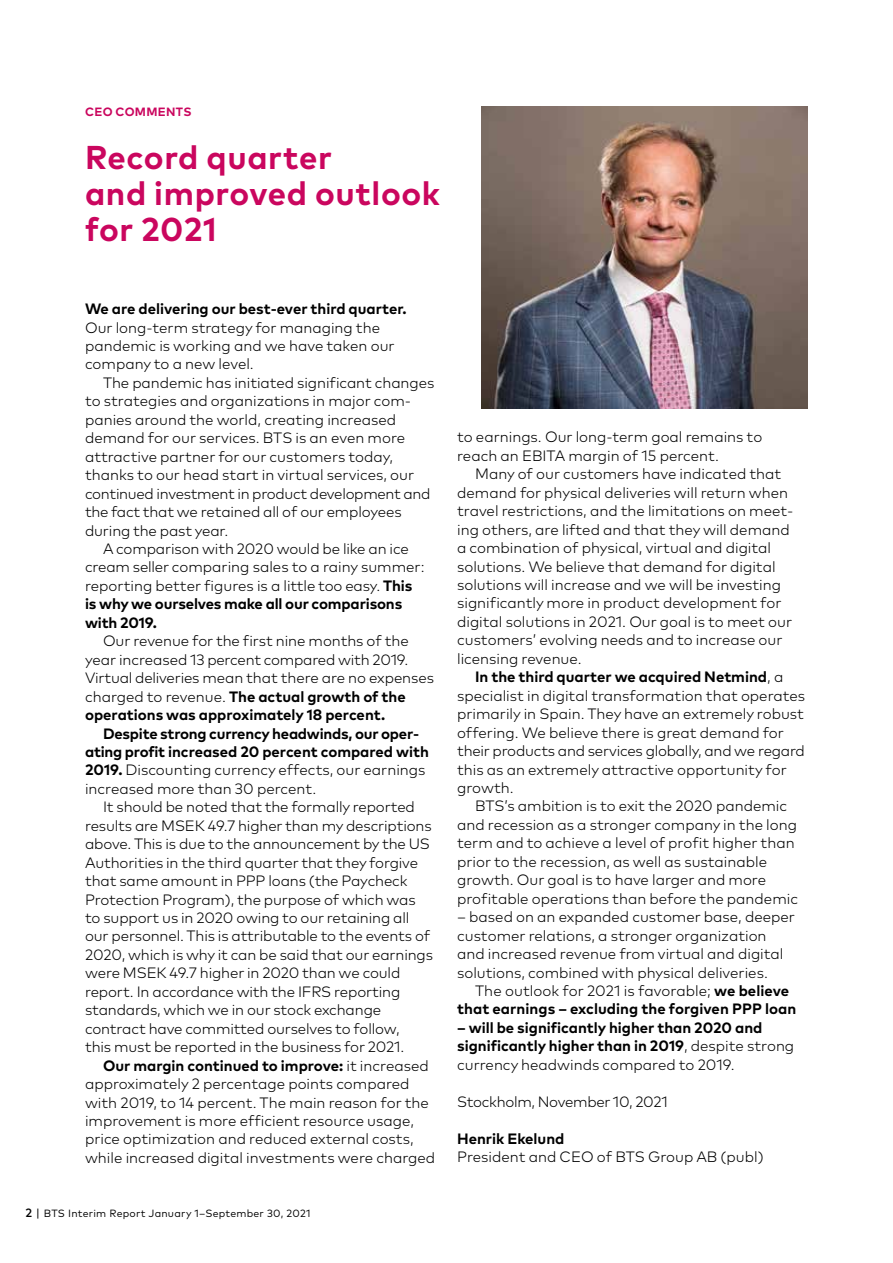
<style>
.page{position:relative;width:893px;height:1263px;background:#fff}
.page>*{position:absolute;margin:0;border:0;box-sizing:border-box;transform-origin:0 0}
.t1{font:700 33px/36px "Mark OT";letter-spacing:.02em;color:#ca065e}
.t2{font:300 15px/18.5px "Mark OT";color:#000}
.t3{font:700 15px/18.5px "Mark OT";color:#000}
.t4{font:300 15px "Mark OT";letter-spacing:-.02em;color:#000}
.t5{font:700 12px "Mark OT";letter-spacing:.025em;color:#ca065e}
.t6{font:10.5px "Mark OT";letter-spacing:.02em;color:#000}
.s1{font-weight:700}
.s2{font-weight:300}
.s3{font-weight:500;font-size:12px}
.s4{font-size:12px}
</style>
<div class="page">
<img style="left:482px;top:106px;width:326px;height:302px">
<p class="t5" style="left:85px;top:104px;width:108px">CEO COMMENTS</p>
<h1 class="t1" style="left:85px;top:138px;width:356px">Record quarter<br>and improved outlook for 2021</h1>
<p class="t3" style="left:85px;top:299px;width:323px">We are delivering our best-ever third quarter.</p>
<p class="t2" style="left:85px;top:318px;width:311px">Our long-term strategy for managing the pandemic is working and we have taken our company to a new level.</p>
<p class="t2" style="left:103px;top:373px;width:333px">The pandemic has initiated significant changes</p>
<p class="t2" style="left:85px;top:392px;width:325px">to strategies and organizations in major com-</p>
<p class="t2" style="left:85px;top:410px;width:313px">panies around the world, creating increased</p>
<p class="t2" style="left:85px;top:429px;width:322px">demand for our services. BTS is an even more</p>
<p class="t2" style="left:85px;top:447px;width:309px">attractive partner for our customers today,</p>
<p class="t2" style="left:85px;top:466px;width:331px">thanks to our head start in virtual services, our</p>
<p class="t4" style="left:85px;top:484px;width:347px">continued investment in product development and</p>
<p class="t2" style="left:85px;top:502px;width:318px">the fact that we retained all of our employees</p>
<p class="t2" style="left:85px;top:521px;width:145px">during the past year.</p>
<p class="t2" style="left:103px;top:539px;width:307px">A comparison with 2020 would be like an ice</p>
<p class="t2" style="left:85px;top:558px;width:341px">cream seller comparing sales to a rainy summer:</p>
<p class="t2" style="left:85px;top:576px;width:329px">reporting better figures is a little too easy. <span class="s1">This</span></p>
<p class="t3" style="left:85px;top:594px;width:319px">is why we ourselves make all our comparisons</p>
<p class="t3" style="left:85px;top:613px;width:73px">with 2019.</p>
<p class="t2" style="left:85px;top:632px;width:351px;text-indent:18px">Our revenue for the first nine months of the year increased 13 percent compared with 2019.<br>Virtual deliveries mean that there are no expenses charged to revenue. <span class="s1">The actual growth of the operations was approximately 18 percent.</span></p>
<p class="t3" style="left:85px;top:723px;width:345px;text-indent:18px">Despite strong currency headwinds, our oper&shy;ating profit increased 20 percent compared with 2019. <span class="s2">Discounting currency effects, our earnings increased more than 30 percent.</span></p>
<p class="t2" style="left:85px;top:798px;width:349px;text-indent:18px">It should be noted that the formally reported results are MSEK 49.7 higher than my descriptions above. This is due to the announcement by the US Authorities in the third quarter that they forgive that same amount in PPP loans (the Paycheck Protection Program), the purpose of which was to support us in 2020 owing to our retaining all our personnel. This is attributable to the events of 2020, which is why it can be said that our earnings were MSEK 49.7 higher in 2020 than we could report. In accordance with the IFRS reporting standards, which we in our stock exchange contract have committed ourselves to follow,<br>this must be reported in the business for 2021.</p>
<p class="t2" style="left:85px;top:1056px;width:352px;text-indent:18px"><span class="s1">Our margin continued to improve:</span> it increased approximately 2 percentage points compared with 2019, to 14 percent. The main reason for the improvement is more efficient resource usage, price optimization and reduced external costs, while increased digital investments were charged</p>
<p class="t6" style="left:26px;top:1207px;width:286px"><span class="s3">2</span> <span class="s4">|</span> BTS Interim Report January 1–September 30, 2021</p>
<p class="t2" style="left:457px;top:428px;width:307px">to earnings. Our long-term goal remains to reach an EBITA margin of 15 percent.</p>
<p class="t2" style="left:457px;top:465px;width:337px;text-indent:18px">Many of our customers have indicated that demand for physical deliveries will return when travel restrictions, and the limitations on meet&shy;ing others, are lifted and that they will demand a combination of physical, virtual and digital solutions. We believe that demand for digital solutions will increase and we will be investing significantly more in product development for digital solutions in 2021. Our goal is to meet our customers’ evolving needs and to increase our licensing revenue.</p>
<p class="t2" style="left:457px;top:668px;width:350px;text-indent:18px"><span class="s1">In the third quarter we acquired Netmind</span>, a specialist in digital transformation that operates primarily in Spain. They have an extremely robust offering. We believe there is great demand for their products and services globally, and we regard this as an extremely attractive opportunity for growth.</p>
<p class="t2" style="left:457px;top:797px;width:342px;text-indent:18px">BTS’s ambition is to exit the 2020 pandemic and recession as a stronger company in the long term and to achieve a level of profit higher than prior to the recession, as well as sustainable growth. Our goal is to have larger and more profitable operations than before the pandemic</p>
<p class="t2" style="left:457px;top:907px;width:339px">– based on an expanded customer base, deeper customer relations, a stronger organization and increased revenue from virtual and digital solutions, combined with physical deliveries.</p>
<p class="t3" style="left:457px;top:981px;width:341px;text-indent:18px"><span class="s2">The outlook for 2021 is favorable;</span> we believe that earnings – excluding the forgiven PPP loan</p>
<p class="t3" style="left:457px;top:1018px;width:339px">– will be significantly higher than 2020 and significantly higher than in 2019<span class="s2">, despite strong currency headwinds compared to 2019.</span></p>
<p class="t4" style="left:457px;top:1092px;width:212px">Stockholm, November 10, 2021</p>
<p class="t3" style="left:457px;top:1128px;width:109px">Henrik Ekelund</p>
<p class="t2" style="left:457px;top:1147px;width:308px">President and CEO of BTS Group AB (publ)</p>
</div>
